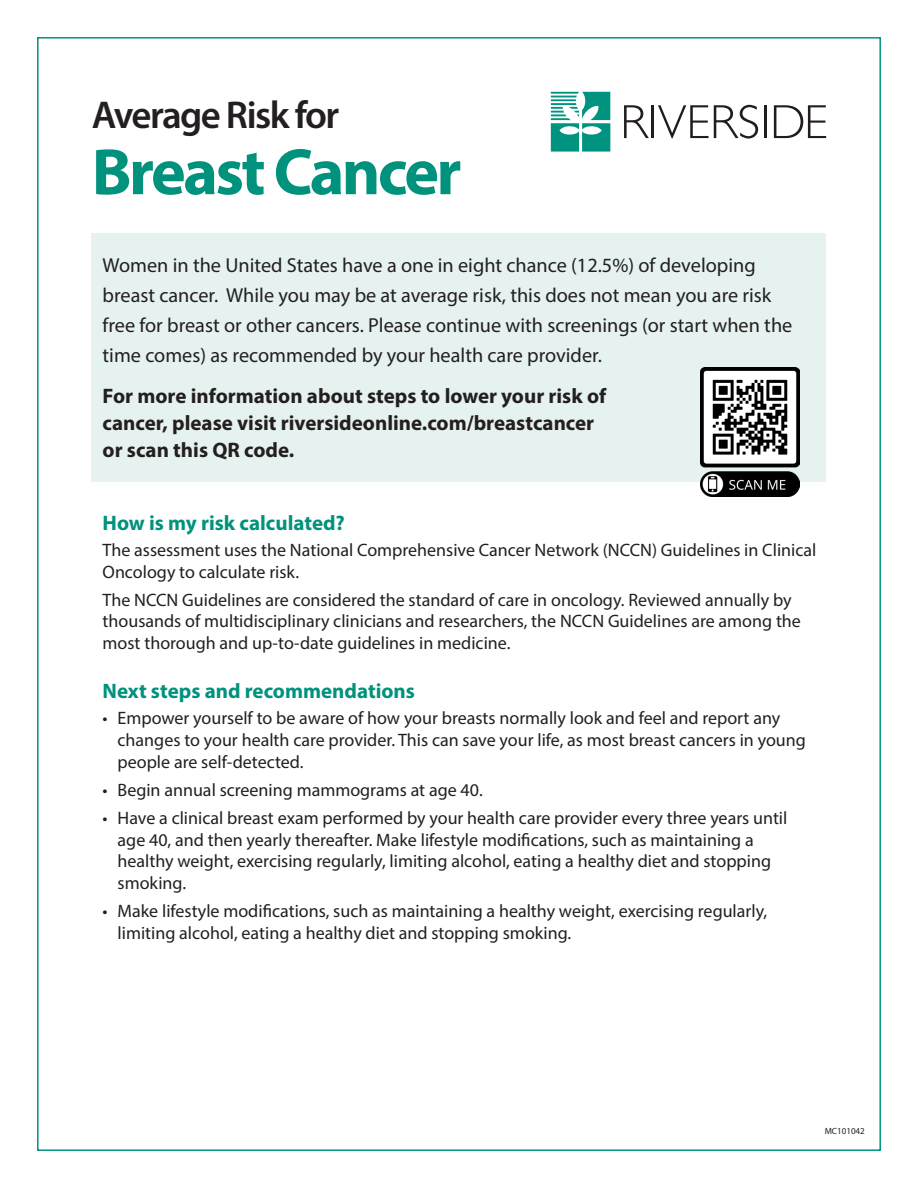
<style>
.page{position:relative;width:918px;height:1188px;background:#fff}
.page>*{position:absolute;margin:0;border:0;box-sizing:border-box;transform-origin:0 0}
.t1{font:700 66px "Myriad Pro";letter-spacing:-.04em;color:#00927d}
.t2{font:600 38.85px "Myriad Pro";letter-spacing:-.04em;color:#231f20}
.t3{font:700 21px/27px "Myriad Pro";color:#231f20}
.t4{font:700 21px "Myriad Pro";color:#00927d}
.t5{font:20.25px/30px "Myriad Pro";color:#231f20}
.t6{font:18px/21.6px "Myriad Pro";color:#231f20}
.t7{font:9px "Myriad Pro";color:#231f20}
</style>
<div class="page">
<div style="left:92px;top:234px;width:734px;height:248px;background:#e6f2f0"></div>
<svg style="left:551px;top:92px;width:59px;height:60px"></svg>
<svg style="left:624px;top:105px;width:25px;height:33px"></svg>
<hr style="left:652px;top:105px;width:2px;height:33px;background:#211d1e">
<svg style="left:658px;top:105px;width:100px;height:34px"></svg>
<hr style="left:764px;top:105px;width:2px;height:33px;background:#211d1e">
<svg style="left:774px;top:105px;width:52px;height:33px"></svg>
<img style="left:700px;top:368px;width:99px;height:129px">
<p class="t2" style="left:92px;top:90px;width:249px">Average Risk for</p>
<p class="t1" style="left:92px;top:129px;width:371px">Breast Cancer</p>
<p class="t5" style="left:103px;top:250px;width:691px">Women in the United States have a one in eight chance (12.5%) of developing breast cancer. While you may be at average risk, this does not mean you are risk free for breast or other cancers. Please continue with screenings (or start when the time comes) as recommended by your health care provider.</p>
<p class="t3" style="left:103px;top:382px;width:505px">For more information about steps to lower your risk of cancer, please visit riversideonline.com/breastcancer or scan this QR code.</p>
<p class="t4" style="left:103px;top:509px;width:244px">How is my risk calculated?</p>
<p class="t6" style="left:103px;top:539px;width:715px">The assessment uses the National Comprehensive Cancer Network (NCCN) Guidelines in Clinical<br>Oncology to calculate risk.</p>
<p class="t6" style="left:103px;top:589px;width:700px">The NCCN Guidelines are considered the standard of care in oncology. Reviewed annually by thousands of multidisciplinary clinicians and researchers, the NCCN Guidelines are among the most thorough and up-to-date guidelines in medicine.</p>
<p class="t4" style="left:103px;top:677px;width:314px">Next steps and recommendations</p>
<p class="t6" style="left:118px;top:707px;width:690px;text-indent:-15px">• Empower yourself to be aware of how your breasts normally look and feel and report any changes to your health care provider. This can save your life, as most breast cancers in young people are self-detected.</p>
<p class="t6" style="left:103px;top:779px;width:382px">• Begin annual screening mammograms at age 40.</p>
<p class="t6" style="left:118px;top:807px;width:671px;text-indent:-15px">• Have a clinical breast exam performed by your health care provider every three years until age 40, and then yearly thereafter. Make lifestyle modifications, such as maintaining a healthy weight, exercising regularly, limiting alcohol, eating a healthy diet and stopping smoking.</p>
<p class="t6" style="left:118px;top:900px;width:651px;text-indent:-15px">• Make lifestyle modifications, such as maintaining a healthy weight, exercising regularly, limiting alcohol, eating a healthy diet and stopping smoking.</p>
<p class="t7" style="left:825px;top:1126px;width:42px">MC101042</p>
</div>
